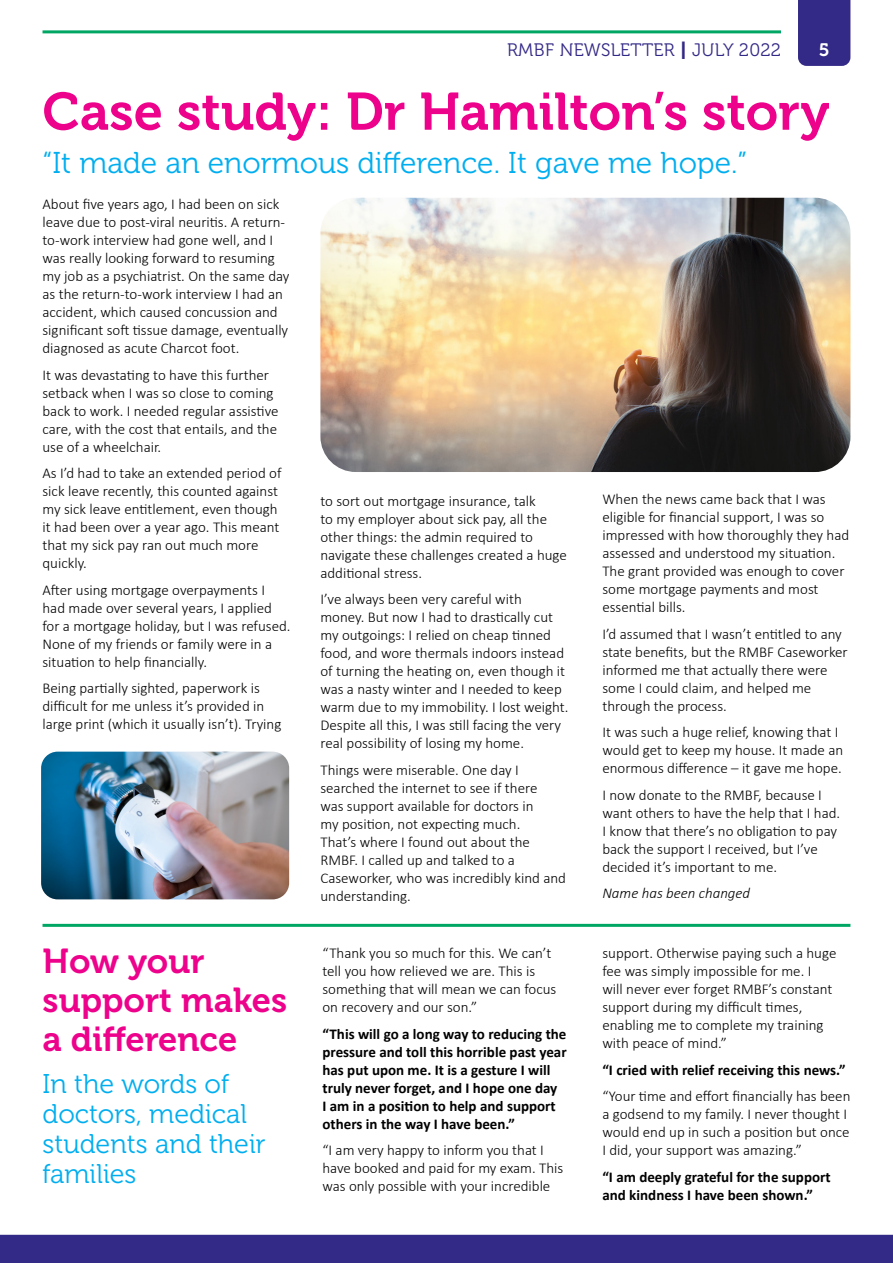
<style>
.page{position:relative;width:893px;height:1263px;background:#fff}
.page>*{position:absolute;margin:0;border:0;box-sizing:border-box;transform-origin:0 0}
.t1{font:52.5px "Museo 700";color:#ed028c}
.t2{font:34.5px/39px "Museo 700";color:#ed028c}
.t3{font:30px "Museo 300";color:#00aeef}
.t4{font:27px/30px "Museo 300";color:#00aeef}
.t5{font:18px "Museo 300";letter-spacing:.02em;color:#332986}
.t6{font:18px "Museo 700";color:#fff}
.t7{font:300 15px/18px "Calibri";color:#000}
.t8{font:700 15px/18px "Calibri";color:#000}
.t9{font:italic 300 15px "Calibri";color:#000}
.s1{font-family:"Museo 900"}
</style>
<div class="page">
<div style="left:0;top:1235px;width:893px;height:28px;background:#332986"></div>
<div style="left:798px;top:0;width:52px;height:66px;background:#332986"></div>
<hr style="left:43px;top:30px;width:738px;height:3px;background:#00a664">
<img style="left:320px;top:198px;width:530px;height:274px">
<img style="left:41px;top:752px;width:248px;height:147px">
<hr style="left:43px;top:924px;width:807px;height:3px;background:#00a664">
<p class="t5" style="left:507px;top:40px;width:275px">RMBF NEWSLETTER <span class="s1">|</span> JULY 2022</p>
<p class="t6" style="left:819px;top:40px;width:12px">5</p>
<p class="t1" style="left:43px;top:82px;width:789px">Case study: Dr Hamilton’s story</p>
<p class="t3" style="left:43px;top:147px;width:706px">“It made an enormous difference. It gave me hope.”</p>
<p class="t7" style="left:43px;top:195px;width:249px">About five years ago, I had been on sick leave due to post-viral neuritis. A return&shy;to-work interview had gone well, and I was really looking forward to resuming my job as a psychiatrist. On the same day as the return-to-work interview I had an accident, which caused concussion and significant soft tissue damage, eventually diagnosed as acute Charcot foot.</p>
<p class="t7" style="left:43px;top:365px;width:237px">It was devastating to have this further setback when I was so close to coming back to work. I needed regular assistive care, with the cost that entails, and the use of a wheelchair.</p>
<p class="t7" style="left:43px;top:464px;width:240px">As I’d had to take an extended period of sick leave recently, this counted against my sick leave entitlement, even though it had been over a year ago. This meant that my sick pay ran out much more quickly.</p>
<p class="t7" style="left:43px;top:580px;width:250px">After using mortgage overpayments I had made over several years, I applied for a mortgage holiday, but I was refused.<br>None of my friends or family were in a situation to help financially.</p>
<p class="t7" style="left:43px;top:679px;width:240px">Being partially sighted, paperwork is difficult for me unless it’s provided in large print (which it usually isn’t). Trying</p>
<p class="t7" style="left:602px;top:490px;width:248px">When the news came back that I was eligible for financial support, I was so impressed with how thoroughly they had assessed and understood my situation.<br>The grant provided was enough to cover some mortgage payments and most essential bills.</p>
<p class="t7" style="left:602px;top:624px;width:247px">I’d assumed that I wasn’t entitled to any state benefits, but the RMBF Caseworker informed me that actually there were some I could claim, and helped me through the process.</p>
<p class="t7" style="left:602px;top:723px;width:242px">It was such a huge relief, knowing that I would get to keep my house. It made an enormous difference – it gave me hope.</p>
<p class="t7" style="left:602px;top:785px;width:239px">I now donate to the RMBF, because I want others to have the help that I had.<br>I know that there’s no obligation to pay back the support I received, but I’ve decided it’s important to me.</p>
<p class="t9" style="left:602px;top:884px;width:149px">Name has been changed</p>
<p class="t7" style="left:320px;top:491px;width:248px">to sort out mortgage insurance, talk<br>to my employer about sick pay, all the other things: the admin required to navigate these challenges created a huge additional stress.</p>
<p class="t7" style="left:320px;top:590px;width:250px">I’ve always been very careful with money. But now I had to drastically cut my outgoings: I relied on cheap tinned food, and wore thermals indoors instead of turning the heating on, even though it was a nasty winter and I needed to keep warm due to my immobility. I lost weight.<br>Despite all this, I was still facing the very real possibility of losing my home.</p>
<p class="t7" style="left:320px;top:760px;width:247px">Things were miserable. One day I searched the internet to see if there<br>was support available for doctors in<br>my position, not expecting much.<br>That’s where I found out about the<br>RMBF. I called up and talked to a<br>Caseworker, who was incredibly kind and understanding.</p>
<p class="t2" style="left:43px;top:942px;width:246px">How your support makes a difference</p>
<p class="t7" style="left:322px;top:944px;width:235px">“Thank you so much for this. We can’t tell you how relieved we are. This is something that will mean we can focus on recovery and our son.”</p>
<p class="t8" style="left:322px;top:1025px;width:246px">“This will go a long way to reducing the pressure and toll this horrible past year has put upon me. It is a gesture I will truly never forget, and I hope one day<br>I am in a position to help and support others in the way I have been.”</p>
<p class="t7" style="left:322px;top:1141px;width:242px">“I am very happy to inform you that I have booked and paid for my exam. This was only possible with your incredible</p>
<p class="t4" style="left:43px;top:1069px;width:225px">In the words of doctors, medical students and their families</p>
<p class="t7" style="left:602px;top:944px;width:235px">support. Otherwise paying such a huge fee was simply impossible for me. I<br>will never ever forget RMBF’s constant support during my difficult times, enabling me to complete my training with peace of mind.”</p>
<p class="t8" style="left:602px;top:1061px;width:245px">“I cried with relief receiving this news.”</p>
<p class="t7" style="left:602px;top:1087px;width:250px">“Your time and effort financially has been a godsend to my family. I never thought I would end up in such a position but once I did, your support was amazing.”</p>
<p class="t8" style="left:602px;top:1168px;width:230px">“I am deeply grateful for the support and kindness I have been shown.”</p>
</div>
